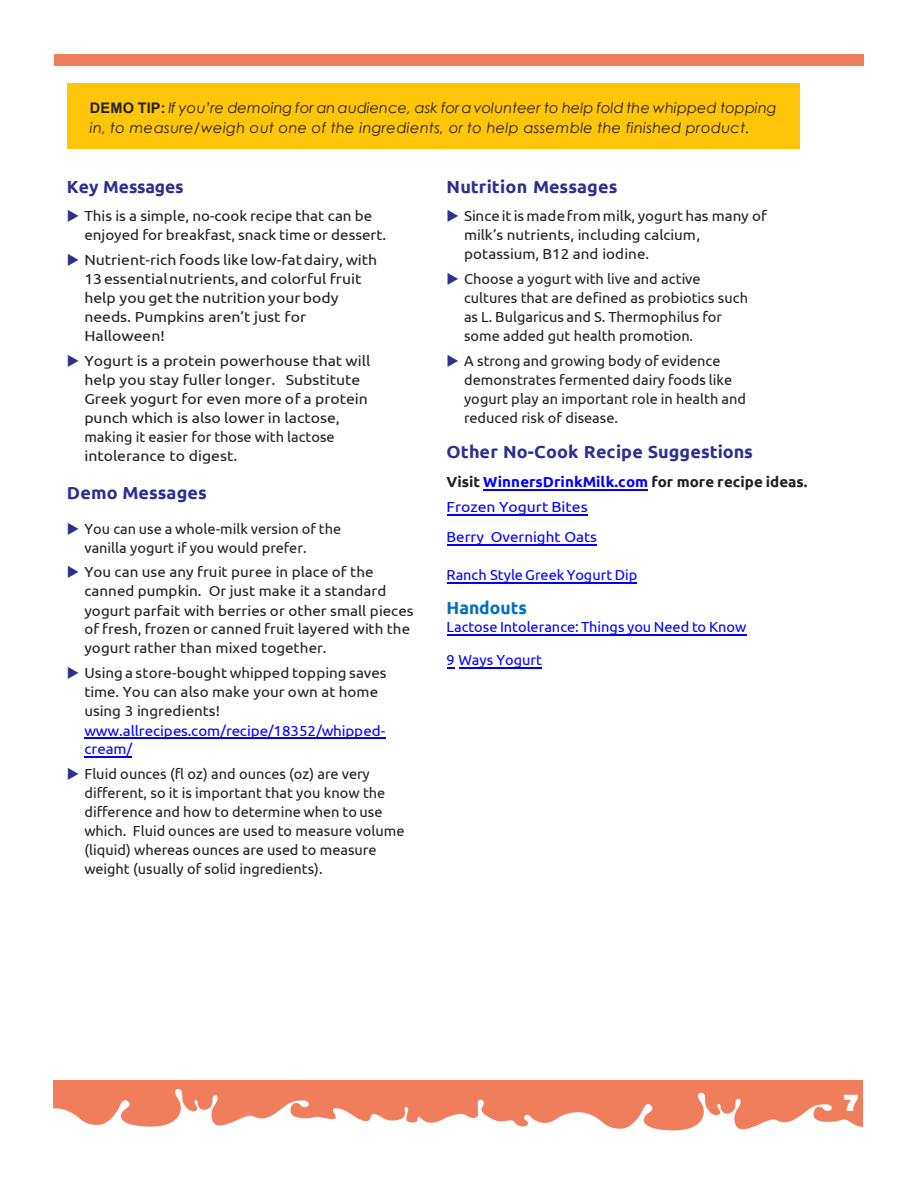
<style>
.page{position:relative;width:918px;height:1188px;background:#fff}
.page>*{position:absolute;margin:0;border:0;box-sizing:border-box;transform-origin:0 0}
.t1{font:24px "Bemio";color:#fff}
.t2{font:700 17.4px "Ubuntu";color:#2d2f92}
.t3{font:700 17.4px "Ubuntu";color:#006fc0}
.t4{font:14.55px/19px "Ubuntu";color:#221f1f;scale:1.04 1}
.t5{font:14.55px/19px "Ubuntu";color:#221f1f}
.t6{font:14.55px/19px "Ubuntu";color:#221f1f;scale:1.08 1}
.t7{font:italic 14.55px/19.6px "Century Gothic";letter-spacing:.015em;color:#221f1f}
.t8{font:14.55px/18.9px "Ubuntu";color:#231f20}
.t9{font:14.55px "Ubuntu";color:#00f}
.t10{font:700 14.55px/25px "Ubuntu";color:#221f1f;scale:1.04 1}
.t11{font:14.55px "Ubuntu";color:#00f;scale:1.04 1}
.s1{font-family:"Arial";font-weight:700;font-style:normal}
.s2{color:#2d2f92}
.s3{font-style:inherit}
.s4{color:#00f}
.s5{color:#231f20}
.s6{font-weight:400;color:#00f}
</style>
<div class="page">
<div style="left:53px;top:1080px;width:810px;height:54px;background:#f07d5c"></div>
<img style="left:53px;top:1089px;width:810px;height:45px">
<div style="left:54px;top:54px;width:810px;height:12px;background:#f07d5c"></div>
<hr style="left:84px;top:737px;width:302px;height:1px;background:#00f">
<hr style="left:84px;top:756px;width:48px;height:1px;background:#00f">
<div style="left:67px;top:83px;width:733px;height:66px;background:#ffc509"></div>
<hr style="left:484px;top:489px;width:164px;height:2px;background:#00f">
<hr style="left:447px;top:514px;width:140px;height:1px;background:#00f">
<hr style="left:447px;top:545px;width:150px;height:1px;background:#00f">
<hr style="left:447px;top:583px;width:43px;height:1px;background:#00f">
<hr style="left:491px;top:583px;width:146px;height:1px;background:#00f">
<hr style="left:447px;top:634px;width:299px;height:1px;background:#00f">
<hr style="left:459px;top:668px;width:83px;height:1px;background:#00f">
<p class="t7" style="left:90px;top:98px;width:688px"><span class="s1">DEMO TIP:</span> If you’re demoing for anaudience, ask foravolunteer to help fold the whipped topping in, to measure/weigh out one of the ingredients, or to help assemble the finished product.</p>
<p class="t2" style="left:67px;top:176px;width:118px">Key Messages</p>
<p class="t4" style="left:84px;top:206px;width:292px;text-indent:-17px"><span class="s2">◆</span> This is a simple, no-cook recipe that can be enjoyed for breakfast, snack time or dessert.</p>
<p class="t6" style="left:84px;top:250px;width:273px;text-indent:-17px"><span class="s2">◆</span> Nutrient-rich foods like low-fat dairy, with <span class="s3">13</span>essential nutrients, and colorful fruit help you get the nutrition your body needs. Pumpkins aren’t just for Halloween!</p>
<p class="t6" style="left:84px;top:351px;width:266px;text-indent:-17px"><span class="s2">◆</span> Yogurt is a protein powerhouse that will help you stay fuller longer. Substitute Greek yogurt for even more of a protein punch which is also lower in lactose, making it easier for those with lactose intolerance to digest.</p>
<p class="t2" style="left:67px;top:482px;width:141px">Demo Messages</p>
<p class="t5" style="left:84px;top:519px;width:258px;text-indent:-17px"><span class="s2">◆</span> You can use a whole-milk version of the vanilla yogurt if you would prefer.</p>
<p class="t4" style="left:84px;top:562px;width:318px;text-indent:-17px"><span class="s2">◆</span> You can use any fruit puree in place of the canned pumpkin. Or just make it a standard yogurt parfait with berries or other small pieces of fresh, frozen or canned fruit layered with the yogurt rather than mixed together.</p>
<p class="t4" style="left:84px;top:663px;width:292px;text-indent:-17px"><span class="s2">◆</span> Using a store-bought whipped topping saves time. You can also make your own at home using 3 ingredients! <span class="s4">www.allrecipes.com/recipe/18352/whipped&shy;cream/</span></p>
<p class="t5" style="left:84px;top:764px;width:322px;text-indent:-17px"><span class="s2">◆</span> Fluid ounces (fl oz) and ounces (oz) are very different, so it is important that you know the difference and how to determine when to use which<span class="s5">. Fluid ounces are used to measure volume (liquid) whereas ounces are used to measure weight (usually of solid ingredients).</span></p>
<p class="t2" style="left:447px;top:176px;width:172px">Nutrition Messages</p>
<p class="t4" style="left:464px;top:206px;width:293px;text-indent:-17px"><span class="s2">◆</span> Sinceit is madefrom milk, yogurt has many of milk’s nutrients, including calcium, potassium, B12 and iodine.</p>
<p class="t5" style="left:464px;top:269px;width:285px;text-indent:-17px"><span class="s2">◆</span> Choose a yogurt with live and active cultures that are defined as probiotics such as L. Bulgaricus and S. Thermophilus for some added gut health promotion.</p>
<p class="t8" style="left:464px;top:351px;width:284px;text-indent:-17px"><span class="s2">◆</span> A strong and growing body of evidence demonstrates fermented dairy foods like yogurt play an important role in health and reduced risk of disease.</p>
<p class="t2" style="left:447px;top:442px;width:308px">Other No-Cook Recipe Suggestions</p>
<p class="t10" style="left:447px;top:469px;width:349px">Visit <span class="s4">WinnersDrinkMilk.com</span> for more recipe ideas.<br><span class="s6">Frozen Yogurt Bites</span></p>
<p class="t11" style="left:447px;top:528px;width:146px">Berry Overnight Oats</p>
<p class="t9" style="left:447px;top:566px;width:192px">Ranch Style Greek Yogurt Dip</p>
<p class="t3" style="left:447px;top:597px;width:82px">Handouts</p>
<p class="t9" style="left:447px;top:618px;width:301px">Lactose Intolerance: Things you Need to Know</p>
<p class="t9" style="left:447px;top:651px;width:97px">9 Ways Yogurt</p>
<h1 class="t1" style="left:844px;top:1084px;width:16px">7</h1>
</div>
